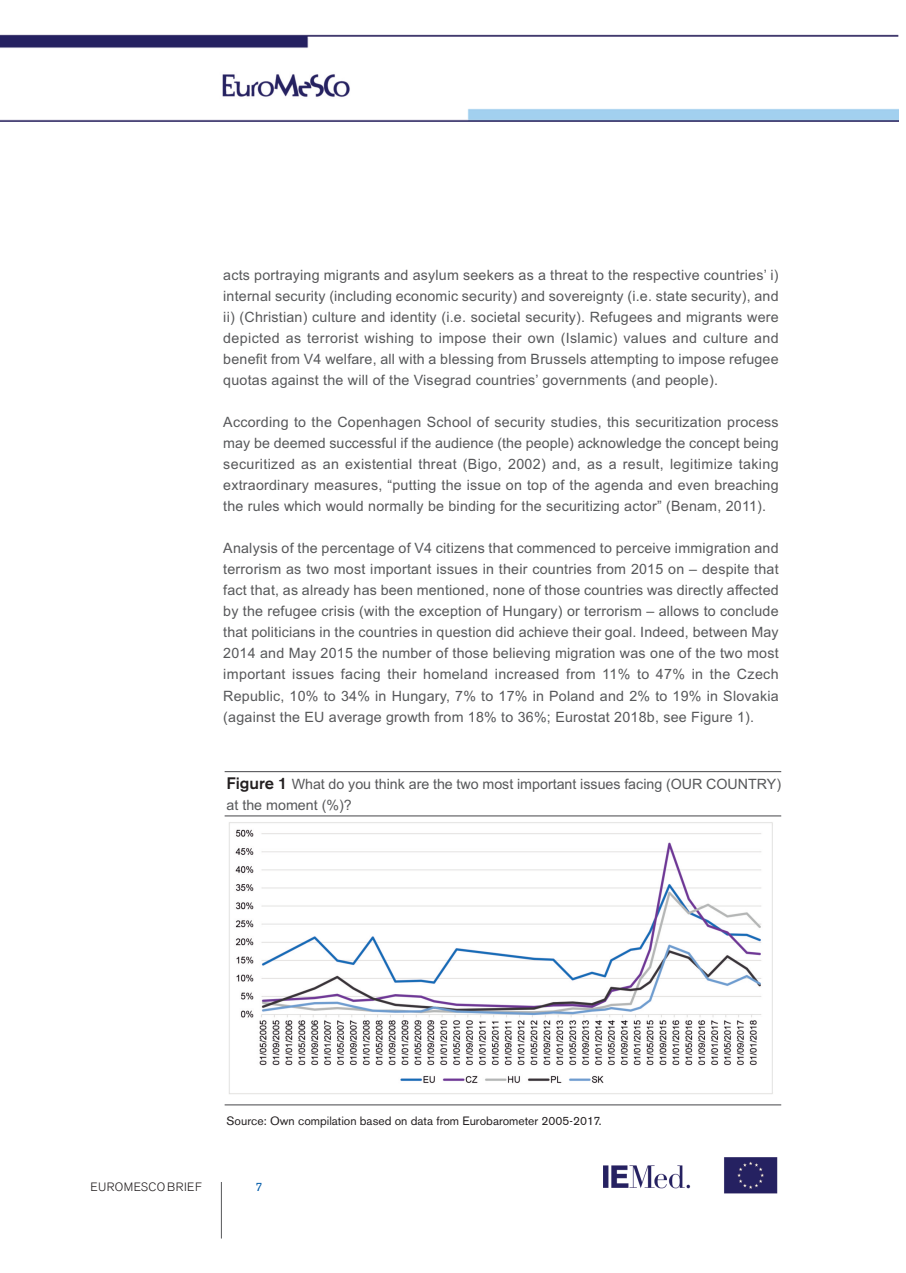
<style>
.page{position:relative;width:906px;height:1273px;background:#fff}
.page>*{position:absolute;margin:0;border:0;box-sizing:border-box;transform-origin:0 0}
.t1{font:14.25px/21px "Arial";letter-spacing:.015em;color:#57585a;text-align:justify}
.t2{font:12px "Akzidenz Grotesk BE";color:#231f20}
.t3{font:300 12px "Akzidenz Grotesk BE";letter-spacing:.04em;color:#231f20}
.t4{font:12px "Akzidenz Grotesk BQ";color:#015ba9}
.s1{font-family:"Akzidenz Grotesk BE";font-weight:500;font-size:16.5px;color:#231f20}
</style>
<div class="page">
<img style="left:1px;top:34px;width:897px;height:88px">
<hr style="left:221px;top:1182px;width:1px;height:56px;background:#57585a">
<div style="left:217px;top:65px;width:148px;height:37px;background:#fff"></div>
<img style="left:222px;top:74px;width:128px;height:23px">
<img style="left:603px;top:1157px;width:175px;height:37px">
<img style="left:229px;top:822px;width:544px;height:272px">
<hr style="left:225px;top:815px;width:556px;height:1px;background:#5a5a5d">
<hr style="left:225px;top:1104px;width:556px;height:1px;background:#5a5a5d">
<hr style="left:225px;top:771px;width:556px;height:1px;background:#5a5a5d">
<p class="t1" style="left:223px;top:265px;width:557px">acts portraying migrants and asylum seekers as a threat to the respective countries’ i) internal security (including economic security) and sovereignty (i.e. state security), and ii) (Christian) culture and identity (i.e. societal security). Refugees and migrants were depicted as terrorist wishing to impose their own (Islamic) values and culture and benefit from V4 welfare, all with a blessing from Brussels attempting to impose refugee quotas against the will of the Visegrad countries’ governments (and people).</p>
<p class="t1" style="left:223px;top:412px;width:557px">According to the Copenhagen School of security studies, this securitization process may be deemed successful if the audience (the people) acknowledge the concept being securitized as an existential threat (Bigo, 2002) and, as a result, legitimize taking extraordinary measures, “putting the issue on top of the agenda and even breaching the rules which would normally be binding for the securitizing actor” (Benam, 2011).</p>
<p class="t1" style="left:223px;top:538px;width:557px">Analysis of the percentage of V4 citizens that commenced to perceive immigration and terrorism as two most important issues in their countries from 2015 on – despite that fact that, as already has been mentioned, none of those countries was directly affected by the refugee crisis (with the exception of Hungary) or terrorism – allows to conclude that politicians in the countries in question did achieve their goal. Indeed, between May 2014 and May 2015 the number of those believing migration was one of the two most important issues facing their homeland increased from 11% to 47% in the Czech Republic, 10% to 34% in Hungary, 7% to 17% in Poland and 2% to 19% in Slovakia (against the EU average growth from 18% to 36%; Eurostat 2018b, see Figure 1).</p>
<p class="t1" style="left:226px;top:773px;width:556px"><span class="s1">Figure 1</span> What do you think are the two most important issues facing (OUR COUNTRY) at the moment (%)?</p>
<p class="t2" style="left:226px;top:1116px;width:376px">Source: Own compilation based on data from Eurobarometer 2005-2017.</p>
<p class="t3" style="left:90px;top:1181px;width:113px">EUROMESCO BRIEF</p>
<p class="t4" style="left:255px;top:1182px;width:8px">7</p>
</div>
